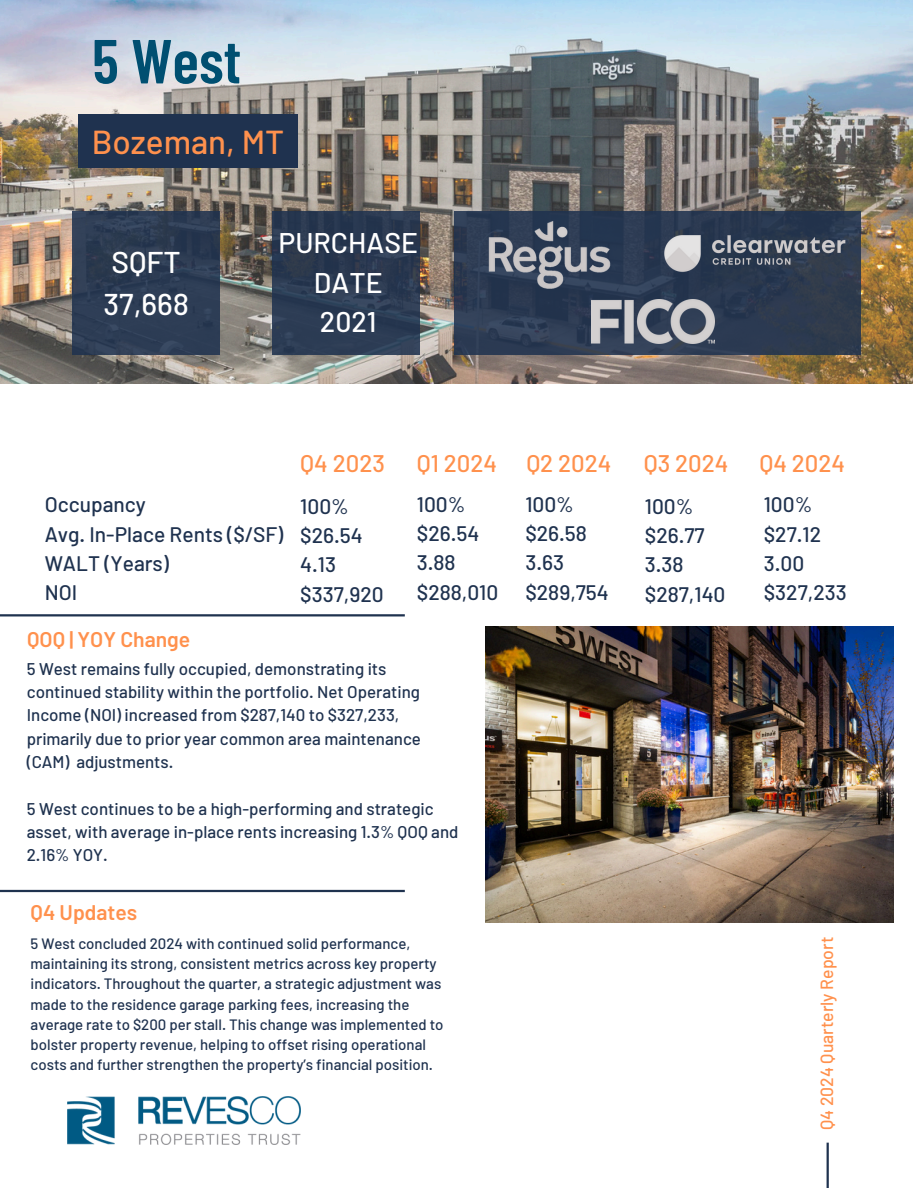
<style>
.page{position:relative;width:918px;height:1188px;background:#fff}
.page>*{position:absolute;margin:0;border:0;box-sizing:border-box;transform-origin:0 0}
.t1{font:600 62.1px "Barlow Condensed";color:#004f71}
.t2{font:500 33.15px "Barlow";color:#ff914d}
.t3{font:500 30px/41.7px "Barlow";color:#fff}
.t4{font:500 28.35px/39.3px "Barlow";color:#fff;text-align:center}
.t5{font:500 24px "Barlow";color:#ff914d}
.t6{font:600 21.15px "Barlow";color:#ff914d}
.t7{font:500 21px/29.2px "Barlow";color:#1f324f}
.t8{font:500 17.55px "Barlow";color:#ff914d}
.t9{font:500 16.95px/23.2px "Barlow";color:#1f324f}
.t10{font:500 15px/20.2px "Barlow";color:#1f324f}
</style>
<div class="page">
<hr style="left:0;top:614px;width:405px;height:2px;background:#1f324f">
<hr style="left:0;top:890px;width:405px;height:2px;background:#1f324f">
<hr style="left:827px;top:1143px;width:2px;height:45px;background:#1f324f">
<img style="left:0;top:0;width:912px;height:384px">
<img style="left:67px;top:1096px;width:233px;height:49px">
<div style="left:72px;top:212px;width:148px;height:143px;background:#2d3d55"></div>
<div style="left:273px;top:212px;width:147px;height:143px;background:#2b3b52"></div>
<div style="left:455px;top:212px;width:406px;height:143px;background:#2c3a51"></div>
<img style="left:488px;top:221px;width:123px;height:68px">
<img style="left:653px;top:219px;width:204px;height:64px">
<img style="left:592px;top:300px;width:122px;height:44px">
<img style="left:485px;top:626px;width:409px;height:296px">
<div style="left:79px;top:114px;width:219px;height:53px;background:#1f324f"></div>
<h5 class="t1" style="left:92px;top:21px;width:150px">5 West</h5>
<h6 class="t2" style="left:92px;top:121px;width:194px">Bozeman, MT</h6>
<p class="t3" style="left:104px;top:240px;width:87px">SQFT<br>37,668</p>
<h1 class="t4" style="left:279px;top:222px;width:141px">PURCHASE<br>DATE<br>2021</h1>
<h5 class="t7" style="left:45px;top:489px;width:240px">Occupancy<br>Avg. In-Place Rents ($/SF)<br>WALT (Years)<br>NOI</h5>
<h6 class="t5" style="left:300px;top:448px;width:86px">Q4 2023</h6>
<h6 class="t7" style="left:300px;top:491px;width:85px">100% $26.54<br>4.13 $337,920</h6>
<h5 class="t5" style="left:417px;top:448px;width:82px">Q1 2024</h5>
<h6 class="t7" style="left:417px;top:489px;width:83px">100% $26.54<br>3.88 $288,010</h6>
<h3 class="t6" style="left:27px;top:626px;width:165px">QOQ | YOY Change</h3>
<h2 class="t9" style="left:27px;top:656px;width:396px">5 West remains fully occupied, demonstrating its continued stability within the portfolio. Net Operating Income (NOI) increased from $287,140 to $327,233, primarily due to prior year common area maintenance (CAM) adjustments.</h2>
<h4 class="t9" style="left:27px;top:796px;width:433px">5 West continues to be a high-performing and strategic asset, with average in-place rents increasing 1.3% QOQ and<br>2.16% YOY.</h4>
<p class="t5" style="left:526px;top:448px;width:87px">Q2 2024</p>
<h6 class="t7" style="left:525px;top:489px;width:85px">100% $26.58<br>3.63 $289,754</h6>
<h6 class="t5" style="left:644px;top:448px;width:86px">Q3 2024</h6>
<h5 class="t7" style="left:645px;top:491px;width:82px">100% $26.77<br>3.38 $287,140</h5>
<h6 class="t5" style="left:759px;top:448px;width:87px">Q4 2024</h6>
<h5 class="t7" style="left:764px;top:489px;width:85px">100% $27.12<br>3.00 $327,233</h5>
<p class="t6" style="left:31px;top:899px;width:108px">Q4 Updates</p>
<p class="t10" style="left:31px;top:933px;width:414px">5 West concluded 2024 with continued solid performance, maintaining its strong, consistent metrics across key property indicators. Throughout the quarter, a strategic adjustment was made to the residence garage parking fees, increasing the average rate to $200 per stall. This change was implemented to bolster property revenue, helping to offset rising operational costs and further strengthen the property’s financial position.</p>
<p class="t8" style="left:816px;top:1130px;width:195px;rotate:-90deg">Q4 2024 Quarterly Report</p>
</div>
